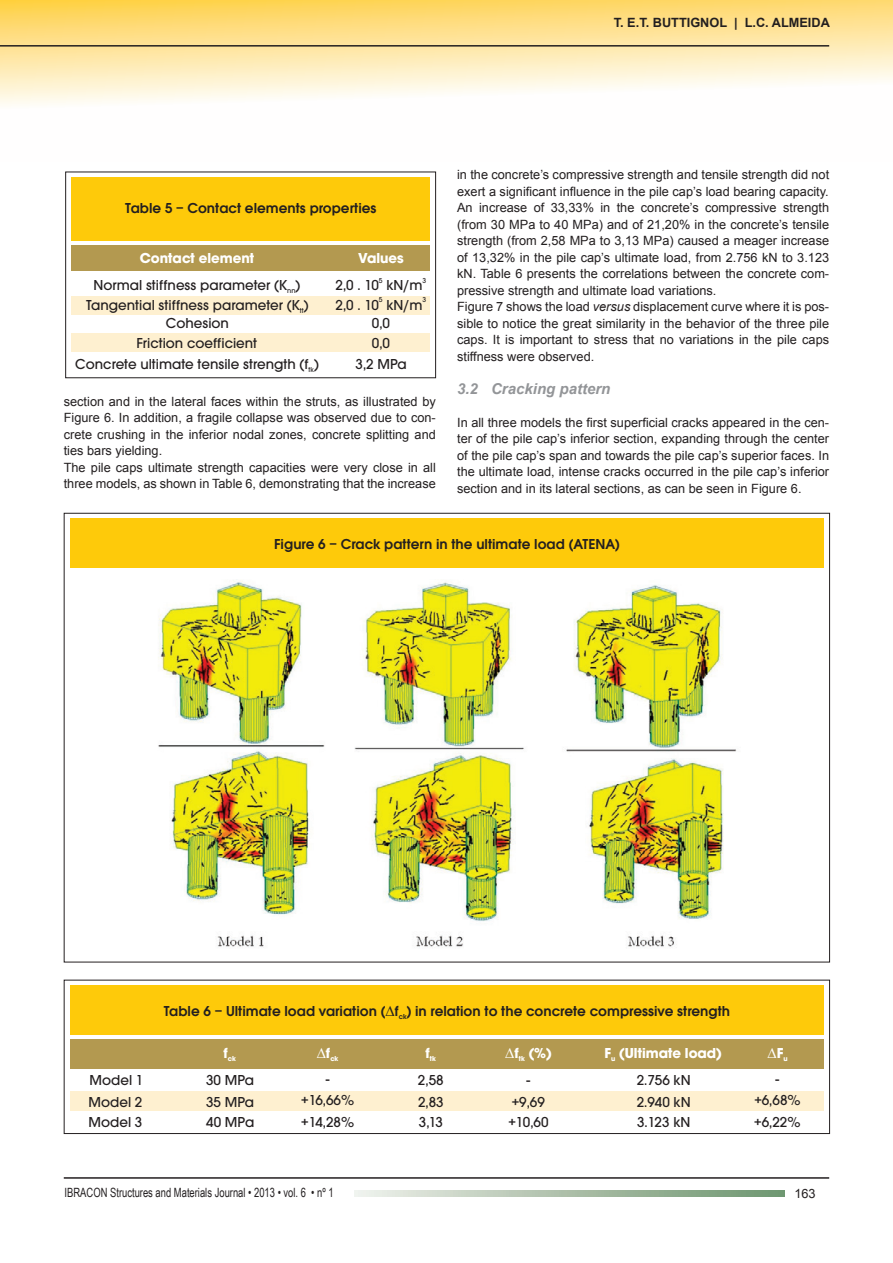
<style>
.page{position:relative;width:893px;height:1263px;background:#fff}
.page>*{position:absolute;margin:0;border:0;box-sizing:border-box;transform-origin:0 0}
.t1{font:15px "Avant Garde Md ITC";color:#231f20}
.t2{font:600 15px "Avant Garde ITC";color:#231f20}
.t3{font:700 15px "Avant Garde Md ITC";color:#fff}
.t4{font:italic 700 15px "Arial";color:#939598}
.t5{font:12.75px/16.5px "Arial";color:#231f20}
.t6{font:12.75px "Arial Narrow";color:#231f20;scale:.9 1}
.t7{font:700 12.75px "Arial";color:#231f20}
.t8{font:700 7.5px "Avant Garde Md ITC";color:#fff}
.t9{font:7.5px "Avant Garde Md ITC";color:#231f20}
.s1{font-style:italic}
</style>
<div class="page">
<svg style="left:0;top:0;width:893px;height:105px"></svg>
<hr style="left:64px;top:1177px;width:765px;height:2px;background:#231f20">
<hr style="left:0;top:45px;width:829px;height:2px;background:#231f20">
<svg style="left:354px;top:1190px;width:431px;height:6px;background:#acc0aa"></svg>
<div style="left:65px;top:172px;width:371px;height:206px;border:1px solid #231f20"></div>
<div style="left:71px;top:177px;width:359px;height:63px;background:#feca0a"></div>
<div style="left:71px;top:245px;width:359px;height:26px;background:#b39950"></div>
<div style="left:71px;top:296px;width:359px;height:19px;background:#fef0d0"></div>
<div style="left:71px;top:333px;width:359px;height:19px;background:#fef0d0"></div>
<div style="left:70px;top:519px;width:753px;height:49px;background:#feca0a"></div>
<img style="left:158px;top:580px;width:579px;height:367px">
<div style="left:64px;top:980px;width:766px;height:154px;border:1px solid #231f20"></div>
<div style="left:70px;top:1091px;width:753px;height:20px;background:#fef0d0"></div>
<div style="left:70px;top:985px;width:753px;height:50px;background:#feca0a"></div>
<div style="left:70px;top:1039px;width:753px;height:30px;background:#b39950"></div>
<p class="t7" style="left:614px;top:15px;width:218px">T. E.T. BUTTIGNOL | L.C. ALMEIDA</p>
<p class="t2" style="left:125px;top:199px;width:253px">Table 5 – Contact elements properties</p>
<p class="t3" style="left:140px;top:249px;width:116px">Contact element</p>
<p class="t3" style="left:358px;top:249px;width:47px">Values</p>
<p class="t1" style="left:93px;top:277px;width:208px">Normal stiffness parameter (K )<sub>nn</sub></p>
<p class="t9" style="left:379px;top:276px;width:5px">5</p>
<p class="t9" style="left:422px;top:276px;width:5px">3</p>
<p class="t1" style="left:335px;top:277px;width:88px">2,0 . 10 kN/m</p>
<p class="t1" style="left:86px;top:296px;width:224px">Tangential stiffness parameter (K )<sub>tt</sub></p>
<p class="t9" style="left:379px;top:295px;width:5px">5</p>
<p class="t9" style="left:422px;top:295px;width:5px">3</p>
<p class="t1" style="left:335px;top:296px;width:88px">2,0 . 10 kN/m</p>
<p class="t1" style="left:166px;top:314px;width:65px">Cohesion</p>
<p class="t1" style="left:372px;top:314px;width:20px">0,0</p>
<p class="t1" style="left:136px;top:334px;width:122px">Friction coefficient</p>
<p class="t1" style="left:372px;top:334px;width:20px">0,0</p>
<p class="t1" style="left:75px;top:355px;width:245px">Concrete ultimate tensile strength (f )<sub>tk</sub></p>
<p class="t1" style="left:356px;top:355px;width:53px">3,2 MPa</p>
<p class="t5" style="left:64px;top:393px;width:374px">section and in the lateral faces within the struts, as illustrated by Figure 6. In addition, a fragile collapse was observed due to con&shy;crete crushing in the inferior nodal zones, concrete splitting and ties bars yielding.<br>The pile caps ultimate strength capacities were very close in all three models, as shown in Table 6, demonstrating that the increase</p>
<p class="t5" style="left:457px;top:167px;width:374px">in the concrete’s compressive strength and tensile strength did not exert a significant influence in the pile cap’s load bearing capacity.<br>An increase of 33,33% in the concrete’s compressive strength (from 30 MPa to 40 MPa) and of 21,20% in the concrete’s tensile strength (from 2,58 MPa to 3,13 MPa) caused a meager increase of 13,32% in the pile cap’s ultimate load, from 2.756 kN to 3.123 kN. Table 6 presents the correlations between the concrete com&shy;pressive strength and ultimate load variations.<br>Figure 7 shows the load <span class="s1">versus</span> displacement curve where it is pos&shy;sible to notice the great similarity in the behavior of the three pile caps. It is important to stress that no variations in the pile caps stiffness were observed.</p>
<p class="t4" style="left:457px;top:379px;width:155px">3.2 Cracking pattern</p>
<p class="t5" style="left:457px;top:414px;width:374px;text-align:justify">In all three models the first superficial cracks appeared in the cen&shy;ter of the pile cap’s inferior section, expanding through the center of the pile cap’s span and towards the pile cap’s superior faces. In the ultimate load, intense cracks occurred in the pile cap’s inferior section and in its lateral sections, as can be seen in Figure 6.</p>
<p class="t2" style="left:274px;top:535px;width:347px">Figure 6 – Crack pattern in the ultimate load (ATENA)</p>
<p class="t2" style="left:164px;top:1002px;width:568px">Table 6 – Ultimate load variation ( f<sub>ck</sub>) in relation to the concrete compressive strength</p>
<p class="t8" style="left:224px;top:1054px;width:14px"><sup>f</sup>ck</p>
<p class="t8" style="left:326px;top:1054px;width:14px"><sup>f</sup>ck</p>
<p class="t8" style="left:425px;top:1054px;width:12px"><sup>f</sup>tk</p>
<p class="t3" style="left:514px;top:1044px;width:39px">f (%)</p>
<p class="t8" style="left:519px;top:1054px;width:8px">tk</p>
<p class="t3" style="left:605px;top:1044px;width:119px">F (Ultimate load)</p>
<p class="t8" style="left:611px;top:1054px;width:6px">u</p>
<p class="t3" style="left:777px;top:1043px;width:12px">F<sub>u</sub></p>
<p class="t1" style="left:90px;top:1072px;width:55px">Model 1</p>
<p class="t1" style="left:206px;top:1072px;width:50px">30 MPa</p>
<p class="t1" style="left:326px;top:1070px;width:5px">-</p>
<p class="t1" style="left:418px;top:1072px;width:27px">2,58</p>
<p class="t1" style="left:527px;top:1072px;width:5px">-</p>
<p class="t1" style="left:637px;top:1072px;width:55px">2.756 kN</p>
<p class="t1" style="left:776px;top:1070px;width:5px">-</p>
<p class="t1" style="left:89px;top:1093px;width:55px">Model 2</p>
<p class="t1" style="left:206px;top:1093px;width:50px">35 MPa</p>
<p class="t1" style="left:301px;top:1091px;width:55px">+16,66%</p>
<p class="t1" style="left:418px;top:1093px;width:27px">2,83</p>
<p class="t1" style="left:512px;top:1093px;width:35px">+9,69</p>
<p class="t1" style="left:637px;top:1093px;width:55px">2.940 kN</p>
<p class="t1" style="left:754px;top:1091px;width:48px">+6,68%</p>
<p class="t1" style="left:89px;top:1113px;width:55px">Model 3</p>
<p class="t1" style="left:206px;top:1113px;width:50px">40 MPa</p>
<p class="t1" style="left:301px;top:1113px;width:54px">+14,28%</p>
<p class="t1" style="left:419px;top:1113px;width:25px">3,13</p>
<p class="t1" style="left:508px;top:1113px;width:42px">+10,60</p>
<p class="t1" style="left:637px;top:1113px;width:55px">3.123 kN</p>
<p class="t1" style="left:754px;top:1113px;width:48px">+6,22%</p>
<p class="t6" style="left:65px;top:1183px;width:300px">IBRACON Structures and Materials Journal • 2013 • vol. 6 • nº 1</p>
<p class="t5" style="left:794px;top:1185px;width:23px">163</p>
</div>
